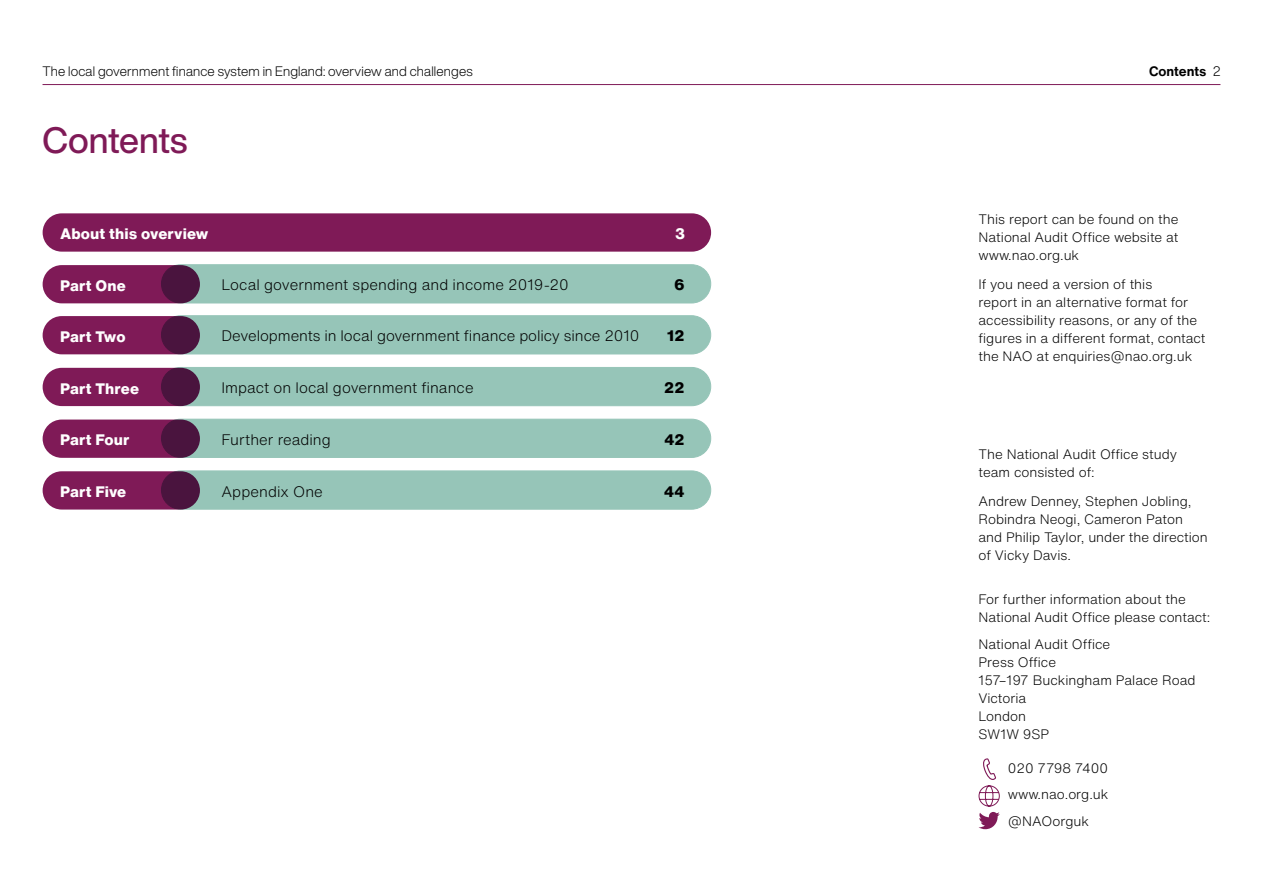
<style>
.page{position:relative;width:1263px;height:893px;background:#fff}
.page>*{position:absolute;margin:0;border:0;box-sizing:border-box;transform-origin:0 0}
.heading_1{font:500 36px "Helvetica Now Display";color:#7f1a57}
.t1{font:300 15px "Helvetica Now Text";color:#000}
._20_contents_list{font:800 15px "Helvetica Now Text";letter-spacing:.005em;color:#fff}
.t2{font:800 15px "Helvetica Now Text";letter-spacing:-.015em;color:#000}
.t3{font:300 13.5px/18px "Helvetica Now Text";color:#000}
.t4{font:300 13.5px "Helvetica Now Display";letter-spacing:.01em;color:#000}
.t5{font:700 13.5px "Helvetica Now Text";color:#000}
.s1{font-family:"Helvetica Now Display";font-weight:300}
</style>
<div class="page">
<hr style="left:43px;top:84px;width:1177px;height:1px;background:#7f1a57">
<div style="left:43px;top:213px;width:668px;height:39px;background:#7f1a57;border-radius:19px"></div>
<div style="left:43px;top:420px;width:157px;height:38px;background:#7f1a57;border-radius:19px"></div>
<div style="left:161px;top:419px;width:550px;height:38px;background:#96c5b8;border-radius:19px"></div>
<div style="left:161px;top:419px;width:550px;height:39px;border:1px solid #96c5b8;border-radius:19px"></div>
<div style="left:43px;top:265px;width:157px;height:38px;background:#7f1a57;border-radius:19px"></div>
<div style="left:161px;top:265px;width:550px;height:38px;background:#96c5b8;border-radius:19px"></div>
<div style="left:161px;top:264px;width:550px;height:39px;border:1px solid #96c5b8;border-radius:19px"></div>
<div style="left:43px;top:471px;width:157px;height:39px;background:#7f1a57;border-radius:19px"></div>
<div style="left:161px;top:471px;width:550px;height:38px;background:#96c5b8;border-radius:19px"></div>
<div style="left:161px;top:471px;width:550px;height:39px;border:1px solid #96c5b8;border-radius:19px"></div>
<div style="left:43px;top:316px;width:157px;height:38px;background:#7f1a57;border-radius:19px"></div>
<div style="left:161px;top:316px;width:550px;height:38px;background:#96c5b8;border-radius:19px"></div>
<div style="left:161px;top:315px;width:550px;height:39px;border:1px solid #96c5b8;border-radius:19px"></div>
<div style="left:43px;top:368px;width:157px;height:38px;background:#7f1a57;border-radius:19px"></div>
<div style="left:161px;top:367px;width:550px;height:39px;background:#96c5b8;border-radius:19px"></div>
<div style="left:161px;top:367px;width:550px;height:39px;border:1px solid #96c5b8;border-radius:19px"></div>
<svg style="left:978px;top:758px;width:22px;height:71px"></svg>
<p class="t4" style="left:43px;top:62px;width:432px">The local government finance system in England: overview and challenges</p>
<p class="t5" style="left:1149px;top:61px;width:73px">Contents <span class="s1">2</span></p>
<h2 class="heading_1" style="left:43px;top:115px;width:146px">Contents</h2>
<p class="_20_contents_list" style="left:60px;top:222px;width:150px">About this overview</p>
<p class="_20_contents_list" style="left:675px;top:222px;width:12px">3</p>
<p class="_20_contents_list" style="left:60px;top:274px;width:67px">Part One</p>
<p class="t1" style="left:221px;top:274px;width:349px">Local government spending and income 2019-20</p>
<p class="t2" style="left:674px;top:274px;width:12px">6</p>
<p class="_20_contents_list" style="left:60px;top:325px;width:67px">Part Two</p>
<p class="t1" style="left:221px;top:325px;width:419px">Developments in local government finance policy since 2010</p>
<p class="t2" style="left:667px;top:325px;width:19px">12</p>
<p class="_20_contents_list" style="left:60px;top:377px;width:80px">Part Three</p>
<p class="t1" style="left:221px;top:377px;width:254px">Impact on local government finance</p>
<p class="t2" style="left:664px;top:376px;width:23px">22</p>
<p class="_20_contents_list" style="left:60px;top:429px;width:71px">Part Four</p>
<p class="t1" style="left:221px;top:428px;width:111px">Further reading</p>
<p class="t2" style="left:664px;top:428px;width:22px">42</p>
<p class="_20_contents_list" style="left:60px;top:480px;width:68px">Part Five</p>
<p class="t1" style="left:221px;top:480px;width:103px">Appendix One</p>
<p class="t2" style="left:664px;top:480px;width:23px">44</p>
<p class="t3" style="left:978px;top:210px;width:201px;text-align:justify">This report can be found on the National Audit Office website at www.nao.org.uk</p>
<p class="t3" style="left:978px;top:275px;width:228px">If you need a version of this<br>report in an alternative format for accessibility reasons, or any of the figures in a different format, contact the NAO at enquiries@nao.org.uk</p>
<p class="t3" style="left:978px;top:445px;width:200px">The National Audit Office study team consisted of:</p>
<p class="t3" style="left:978px;top:492px;width:231px">Andrew Denney, Stephen Jobling,<br>Robindra Neogi, Cameron Paton and Philip Taylor, under the direction of Vicky Davis.</p>
<p class="t3" style="left:978px;top:590px;width:233px">For further information about the<br>National Audit Office please contact:</p>
<p class="t3" style="left:978px;top:635px;width:218px">National Audit Office<br>Press Office<br>157–197 Buckingham Palace Road<br>Victoria<br>London<br>SW1W 9SP</p>
<p class="t3" style="left:1008px;top:758px;width:102px">020 7798 7400</p>
<p class="t3" style="left:1008px;top:785px;width:102px">www.nao.org.uk</p>
<p class="t3" style="left:1008px;top:811px;width:83px">@NAOorguk</p>
</div>
